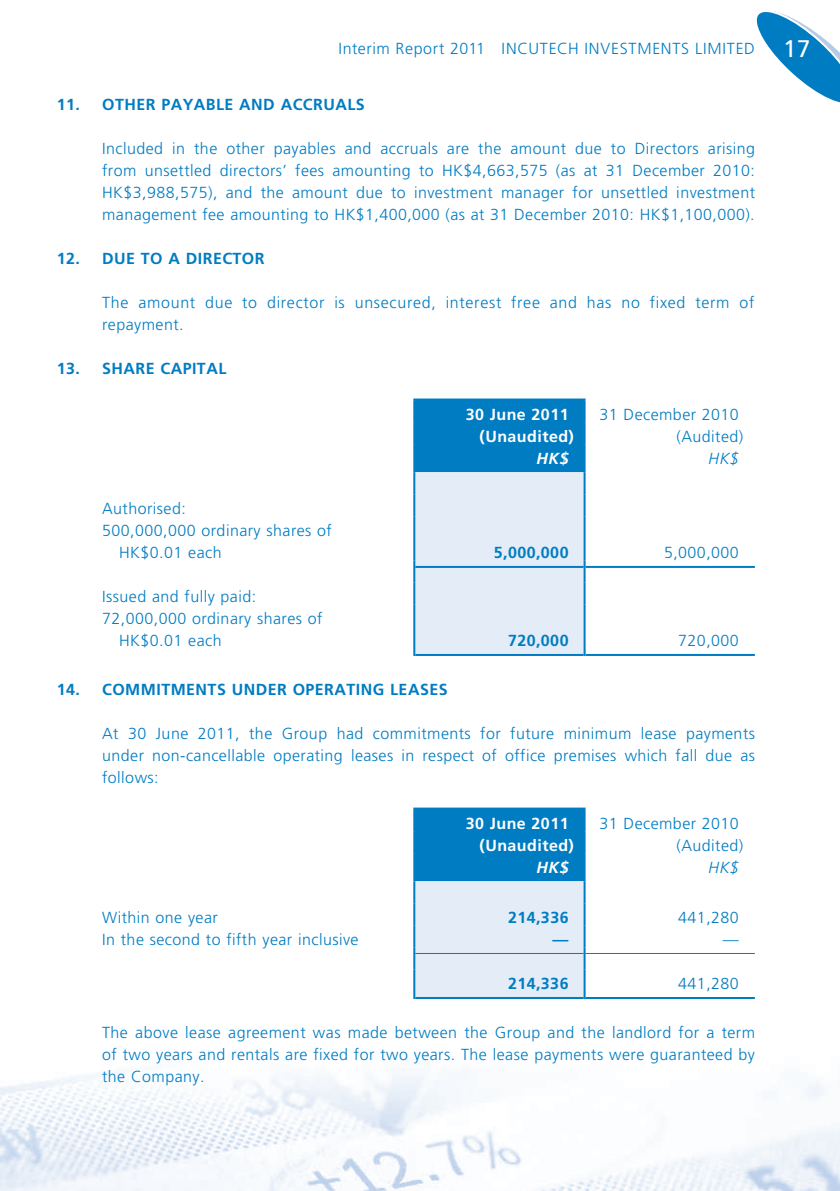
<style>
.page{position:relative;width:840px;height:1191px;background:#fff}
.page>*{position:absolute;margin:0;border:0;box-sizing:border-box;transform-origin:0 0}
.t1{font:300 16px/22px "Frutiger";letter-spacing:.03em;color:#007cc2;text-align:justify}
.t2{font:700 16px "Frutiger";letter-spacing:.03em;color:#007cc2}
.t3{font:700 16px "Frutiger";letter-spacing:.03em;color:#fff}
.t4{font:italic 700 16px "Frutiger";color:#fff}
.t5{font:italic 300 16px "Frutiger";color:#007cc2}
.s1{font-weight:400;font-size:24px;color:#fff}
</style>
<div class="page">
<svg style="left:756px;top:11px;width:83px;height:91px"></svg>
<img style="left:0;top:1072px;width:839px;height:119px">
<svg style="left:415px;top:400px;width:168px;height:254px;background:#a2cbe7"></svg>
<hr style="left:413px;top:398px;width:172px;height:2px;background:#007cc2">
<hr style="left:413px;top:400px;width:2px;height:22px;background:#007cc2">
<hr style="left:583px;top:400px;width:2px;height:22px;background:#007cc2">
<hr style="left:413px;top:422px;width:2px;height:22px;background:#007cc2">
<hr style="left:583px;top:422px;width:2px;height:22px;background:#007cc2">
<hr style="left:413px;top:444px;width:2px;height:28px;background:#007cc2">
<hr style="left:583px;top:444px;width:2px;height:28px;background:#007cc2">
<hr style="left:413px;top:472px;width:2px;height:22px;background:#007cc2">
<hr style="left:583px;top:472px;width:2px;height:22px;background:#007cc2">
<hr style="left:413px;top:494px;width:2px;height:22px;background:#007cc2">
<hr style="left:583px;top:494px;width:2px;height:22px;background:#007cc2">
<hr style="left:413px;top:516px;width:2px;height:44px;background:#007cc2">
<hr style="left:583px;top:516px;width:2px;height:44px;background:#007cc2">
<hr style="left:413px;top:560px;width:2px;height:22px;background:#007cc2">
<hr style="left:583px;top:560px;width:2px;height:22px;background:#007cc2">
<hr style="left:413px;top:582px;width:2px;height:22px;background:#007cc2">
<hr style="left:583px;top:582px;width:2px;height:22px;background:#007cc2">
<hr style="left:413px;top:604px;width:2px;height:52px;background:#007cc2">
<hr style="left:583px;top:604px;width:2px;height:52px;background:#007cc2">
<hr style="left:415px;top:566px;width:168px;height:2px;background:#007cc2">
<hr style="left:585px;top:566px;width:169px;height:2px;background:#007cc2">
<hr style="left:415px;top:654px;width:168px;height:2px;background:#007cc2">
<hr style="left:585px;top:654px;width:169px;height:2px;background:#007cc2">
<svg style="left:415px;top:809px;width:168px;height:188px;background:#8abfe2"></svg>
<hr style="left:413px;top:807px;width:172px;height:2px;background:#007cc2">
<hr style="left:413px;top:809px;width:2px;height:22px;background:#007cc2">
<hr style="left:583px;top:809px;width:2px;height:22px;background:#007cc2">
<hr style="left:413px;top:831px;width:2px;height:22px;background:#007cc2">
<hr style="left:583px;top:831px;width:2px;height:22px;background:#007cc2">
<hr style="left:413px;top:853px;width:2px;height:28px;background:#007cc2">
<hr style="left:583px;top:853px;width:2px;height:28px;background:#007cc2">
<hr style="left:413px;top:881px;width:2px;height:22px;background:#007cc2">
<hr style="left:583px;top:881px;width:2px;height:22px;background:#007cc2">
<hr style="left:413px;top:903px;width:2px;height:22px;background:#007cc2">
<hr style="left:583px;top:903px;width:2px;height:22px;background:#007cc2">
<hr style="left:413px;top:925px;width:2px;height:22px;background:#007cc2">
<hr style="left:583px;top:925px;width:2px;height:22px;background:#007cc2">
<hr style="left:413px;top:947px;width:2px;height:22px;background:#007cc2">
<hr style="left:583px;top:947px;width:2px;height:22px;background:#007cc2">
<hr style="left:413px;top:969px;width:2px;height:30px;background:#007cc2">
<hr style="left:583px;top:969px;width:2px;height:30px;background:#007cc2">
<hr style="left:415px;top:953px;width:168px;height:1px;background:#007cc2">
<hr style="left:585px;top:953px;width:169px;height:1px;background:#007cc2">
<hr style="left:415px;top:997px;width:168px;height:2px;background:#007cc2">
<hr style="left:585px;top:997px;width:169px;height:2px;background:#007cc2">
<p class="t1" style="left:338px;top:38px;width:473px">Interim Report 2011 INCUTECH INVESTMENTS LIMITED <span class="s1">17</span></p>
<p class="t2" style="left:57px;top:95px;width:309px">11. OTHER PAYABLE AND ACCRUALS</p>
<p class="t1" style="left:102px;top:138px;width:654px">Included in the other payables and accruals are the amount due to Directors arising from unsettled directors’ fees amounting to HK$4,663,575 (as at 31 December 2010:<br>HK$3,988,575), and the amount due to investment manager for unsettled investment management fee amounting to HK$1,400,000 (as at 31 December 2010: HK$1,100,000).</p>
<p class="t2" style="left:57px;top:249px;width:209px">12. DUE TO A DIRECTOR</p>
<p class="t1" style="left:102px;top:292px;width:653px">The amount due to director is unsecured, interest free and has no fixed term of repayment.</p>
<p class="t2" style="left:57px;top:359px;width:171px">13. SHARE CAPITAL</p>
<p class="t3" style="left:465px;top:405px;width:104px">30 June 2011</p>
<p class="t1" style="left:599px;top:404px;width:141px">31 December 2010</p>
<p class="t3" style="left:479px;top:427px;width:96px">(Unaudited)</p>
<p class="t1" style="left:676px;top:426px;width:68px">(Audited)</p>
<p class="t4" style="left:536px;top:449px;width:34px">HK$</p>
<p class="t5" style="left:708px;top:449px;width:32px">HK$</p>
<p class="t1" style="left:102px;top:497px;width:85px">Authorised:</p>
<p class="t1" style="left:102px;top:519px;width:231px">500,000,000 ordinary shares of</p>
<p class="t1" style="left:119px;top:541px;width:104px">HK$0.01 each</p>
<p class="t2" style="left:493px;top:543px;width:76px">5,000,000</p>
<p class="t1" style="left:663px;top:541px;width:76px">5,000,000</p>
<p class="t1" style="left:102px;top:585px;width:155px">Issued and fully paid:</p>
<p class="t1" style="left:102px;top:607px;width:222px">72,000,000 ordinary shares of</p>
<p class="t1" style="left:119px;top:629px;width:104px">HK$0.01 each</p>
<p class="t2" style="left:507px;top:631px;width:62px">720,000</p>
<p class="t1" style="left:678px;top:629px;width:62px">720,000</p>
<p class="t2" style="left:57px;top:680px;width:392px">14. COMMITMENTS UNDER OPERATING LEASES</p>
<p class="t1" style="left:102px;top:723px;width:654px">At 30 June 2011, the Group had commitments for future minimum lease payments under non-cancellable operating leases in respect of office premises which fall due as follows:</p>
<p class="t3" style="left:465px;top:814px;width:104px">30 June 2011</p>
<p class="t1" style="left:599px;top:813px;width:141px">31 December 2010</p>
<p class="t3" style="left:479px;top:836px;width:96px">(Unaudited)</p>
<p class="t1" style="left:676px;top:835px;width:68px">(Audited)</p>
<p class="t4" style="left:536px;top:858px;width:34px">HK$</p>
<p class="t5" style="left:708px;top:858px;width:32px">HK$</p>
<p class="t1" style="left:102px;top:906px;width:117px">Within one year</p>
<p class="t2" style="left:507px;top:908px;width:62px">214,336</p>
<p class="t1" style="left:678px;top:906px;width:62px">441,280</p>
<p class="t1" style="left:102px;top:928px;width:258px">In the second to fifth year inclusive</p>
<p class="t2" style="left:552px;top:930px;width:17px">—</p>
<p class="t1" style="left:722px;top:928px;width:17px">—</p>
<p class="t2" style="left:507px;top:974px;width:62px">214,336</p>
<p class="t1" style="left:678px;top:972px;width:62px">441,280</p>
<p class="t1" style="left:102px;top:1021px;width:654px">The above lease agreement was made between the Group and the landlord for a term of two years and rentals are fixed for two years. The lease payments were guaranteed by the Company.</p>
</div>
